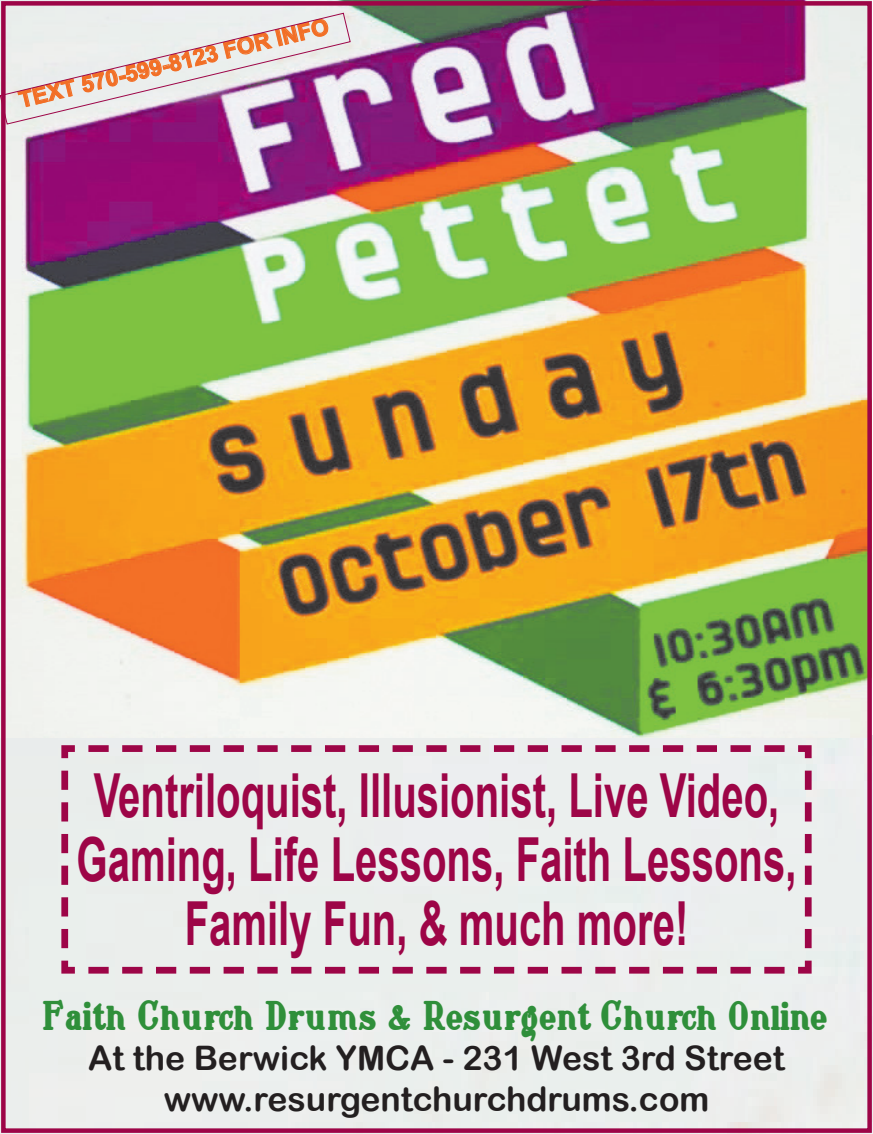
<style>
.page{position:relative;width:873px;height:1134px;background:#fff}
.page>*{position:absolute;margin:0;border:0;box-sizing:border-box;transform-origin:0 0}
.t1{font:700 60.75px/63.9px "Arial";color:#9d0547;text-align:center;scale:.66 1}
.t2{font:900 51.75px "Waschkueche Grob";color:#2f8f3a;scale:.95 1}
.t3{font:33.75px/40.5px "Arial Rounded MT Bold";color:#231f20;text-align:center}
.t4{font:700 22.5px "Arial";color:#f26f26}
</style>
<div class="page">
<img style="left:0;top:0;width:871px;height:737px">
<div style="left:58px;top:742px;width:757px;height:235px;background:#ebeeed"></div>
<svg style="left:0;top:13px;width:351px;height:112px;background:#dbc3d0"></svg>
<div style="left:1px;top:1px;width:871px;height:1132px;border:4px solid #9d0547"></div>
<p class="t4" style="left:16px;top:87px;width:319px;rotate:-14deg">TEXT 570-599-8123 FOR INFO</p>
<p class="t1" style="left:77px;top:765px;width:1092px">Ventriloquist, Illusionist, Live Video,<br>Gaming, Life Lessons, Faith Lessons,<br>Family Fun, &amp; much more!</p>
<p class="t2" style="left:44px;top:991px;width:828px">Faith Church Drums &amp; Resurgent Church Online</p>
<p class="t3" style="left:88px;top:1038px;width:698px">At the Berwick YMCA - 231 West 3rd Street www.resurgentchurchdrums.com</p>
</div>
